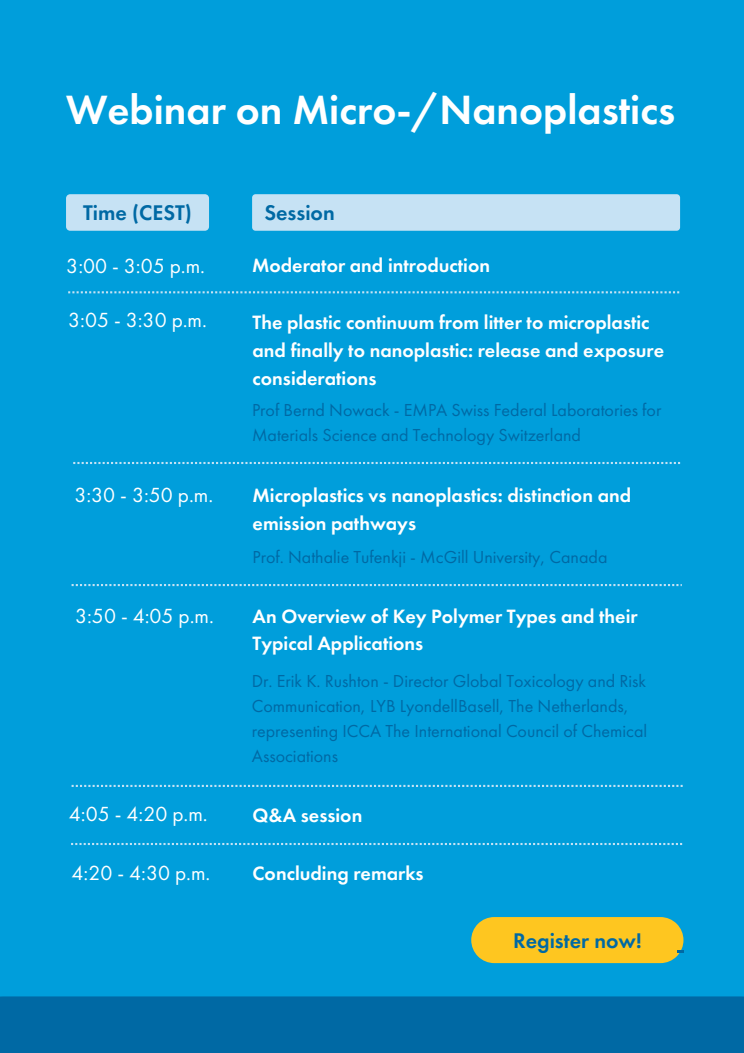
<style>
.page{position:relative;width:744px;height:1053px;background:#fff}
.page>*{position:absolute;margin:0;border:0;box-sizing:border-box;transform-origin:0 0}
.t1{font:600 42.4px "Futura PT";color:#fff}
.t2{font:600 22px "Futura PT";color:#0069a4}
.t3{font:21.2px "Futura PT";color:#fff}
.t4{font:600 20px/27.9px "Futura PT";color:#fff}
.t5{font:18px/25.2px "Futura PT";color:#0069a4}
</style>
<div class="page">
<div style="left:0;top:0;width:744px;height:1052px;background:#009edb"></div>
<div style="left:0;top:996px;width:744px;height:56px;background:#0069a4"></div>
<div style="left:66px;top:194px;width:143px;height:37px;background:#c6e2f4"></div>
<div style="left:252px;top:194px;width:428px;height:37px;background:#c6e2f4;border-radius:3px"></div>
<svg style="left:72px;top:784px;width:611px;height:3px"></svg>
<svg style="left:72px;top:584px;width:610px;height:2px"></svg>
<svg style="left:73px;top:462px;width:607px;height:2px"></svg>
<svg style="left:68px;top:291px;width:611px;height:2px"></svg>
<svg style="left:71px;top:843px;width:611px;height:2px"></svg>
<svg style="left:471px;top:917px;width:212px;height:46px;background:#f1c328"></svg>
<p class="t1" style="left:66px;top:82px;width:611px">Webinar on Micro-/Nanoplastics</p>
<h1 class="t2" style="left:83px;top:198px;width:110px">Time (CEST)</h1>
<h2 class="t2" style="left:264px;top:198px;width:72px">Session</h2>
<h2 class="t3" style="left:66px;top:252px;width:140px">3:00 - 3:05 p.m.</h2>
<h3 class="t3" style="left:68px;top:306px;width:140px">3:05 - 3:30 p.m.</h3>
<h2 class="t4" style="left:252px;top:251px;width:240px">Moderator and introduction</h2>
<p class="t4" style="left:253px;top:308px;width:413px">The plastic continuum from litter to microplastic and finally to nanoplastic: release and exposure considerations</p>
<h3 class="t5" style="left:252px;top:397px;width:411px">Prof Bernd Nowack - EMPA Swiss Federal Laboratories for<br>Materials Science and Technology Switzerland</h3>
<h2 class="t3" style="left:74px;top:481px;width:140px">3:30 - 3:50 p.m.</h2>
<h3 class="t4" style="left:253px;top:481px;width:380px">Microplastics vs nanoplastics: distinction and emission pathways</h3>
<h2 class="t5" style="left:253px;top:544px;width:356px">Prof. Nathalie Tufenkji - McGill University, Canada</h2>
<h3 class="t3" style="left:75px;top:602px;width:140px">3:50 - 4:05 p.m.</h3>
<h2 class="t4" style="left:253px;top:601px;width:387px">An Overview of Key Polymer Types and their<br>Typical Applications</h2>
<p class="t5" style="left:252px;top:668px;width:397px">Dr. Erik K. Rushton - Director Global Toxicology and Risk Communication, LYB LyondellBasell, The Netherlands, representing ICCA The International Council of Chemical Associations</p>
<h2 class="t3" style="left:69px;top:800px;width:140px">4:05 - 4:20 p.m.</h2>
<h3 class="t4" style="left:253px;top:800px;width:111px">Q&amp;A session</h3>
<h3 class="t3" style="left:72px;top:858px;width:140px">4:20 - 4:30 p.m.</h3>
<h2 class="t4" style="left:253px;top:858px;width:173px">Concluding remarks</h2>
<h2 class="t2" style="left:513px;top:925px;width:130px">Register now!</h2>
</div>
